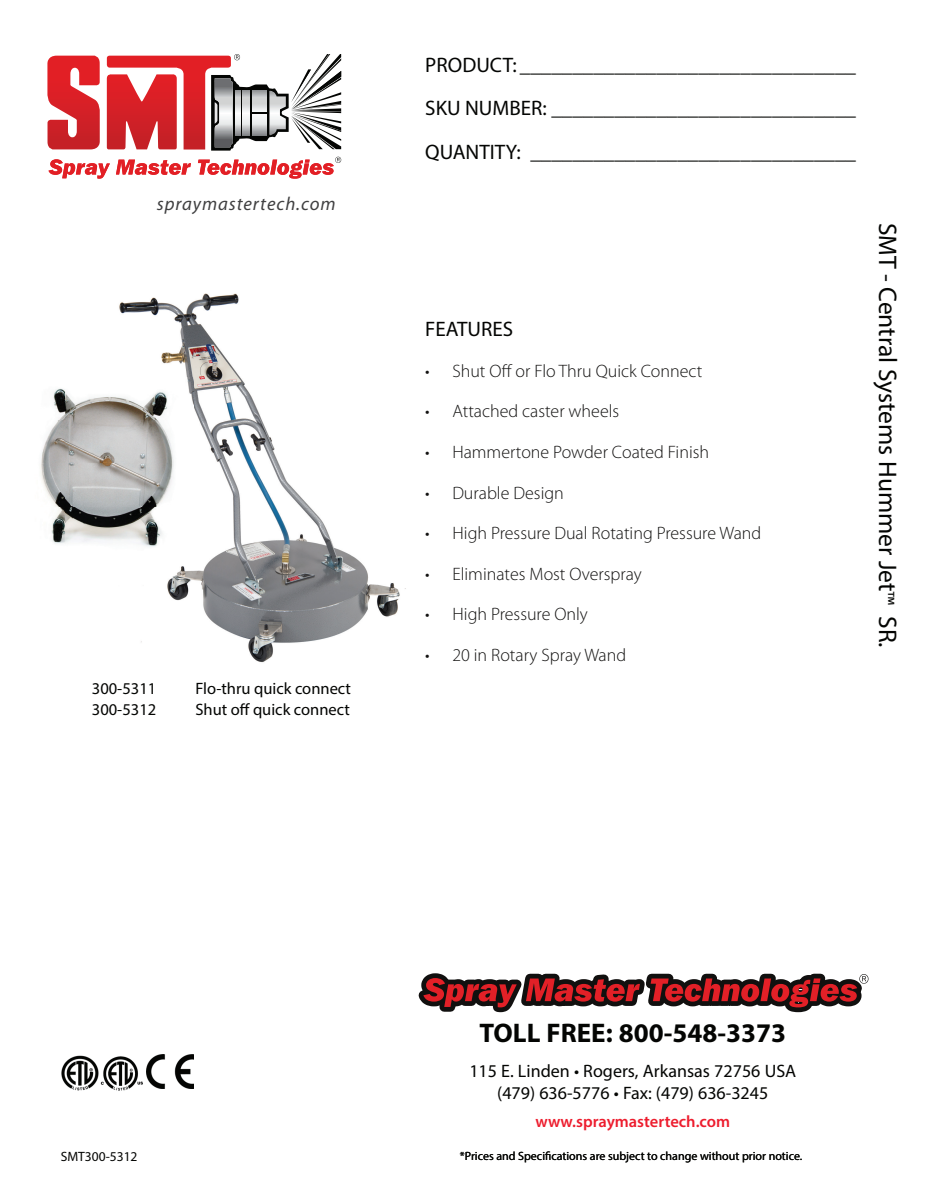
<style>
.page{position:relative;width:932px;height:1202px;background:#fff}
.page>*{position:absolute;margin:0;border:0;box-sizing:border-box;transform-origin:0 0}
.t1{font:700 27px "Myriad Pro";color:#040503}
.t2{font:25.5px "Myriad Pro";color:#040503}
.t3{font:21px/43.5px "Myriad Pro";color:#040503;text-align:justify}
.t4{font:italic 18.75px "Myriad Pro";letter-spacing:.05em;color:#404041}
.t5{font:300 18px "Myriad Pro";color:#131211}
.t6{font:18px/21.6px "Myriad Pro";color:#040503;text-align:center}
.t7{font:16.5px "Myriad Pro";color:#040503}
.t8{font:600 16.5px "Myriad Pro";color:#ed1d2e}
.t9{font:13.5px "Myriad Pro";color:#040503}
.t10{font:12px "Myriad Pro";color:#040503}
.s1{font-size:22.5px}
</style>
<div class="page">
<img style="left:119px;top:293px;width:287px;height:370px">
<svg style="left:47px;top:56px;width:53px;height:93px"></svg>
<svg style="left:49px;top:159px;width:61px;height:20px"></svg>
<svg style="left:116px;top:160px;width:75px;height:15px"></svg>
<svg style="left:198px;top:157px;width:143px;height:22px"></svg>
<svg style="left:107px;top:54px;width:234px;height:97px"></svg>
<svg style="left:418px;top:973px;width:451px;height:40px"></svg>
<img style="left:146px;top:1054px;width:48px;height:34px">
<img style="left:61px;top:1055px;width:82px;height:36px">
<img style="left:99px;top:1055px;width:1px;height:36px">
<img style="left:40px;top:377px;width:154px;height:173px">
<p class="t4" style="left:157px;top:192px;width:180px">spraymastertech.com</p>
<p class="t7" style="left:92px;top:678px;width:66px">300-5311</p>
<p class="t7" style="left:195px;top:678px;width:157px">Flo-thru quick connect</p>
<p class="t7" style="left:92px;top:699px;width:66px">300-5312</p>
<p class="t7" style="left:195px;top:699px;width:156px">Shut off quick connect</p>
<p class="t3" style="left:425px;top:43px;width:432px">PRODUCT: ________________________________ SKU NUMBER: _____________________________ QUANTITY: _______________________________</p>
<p class="t3" style="left:425px;top:307px;width:89px">FEATURES</p>
<p class="t5" style="left:425px;top:361px;width:278px">• Shut Off or Flo Thru Quick Connect</p>
<p class="t5" style="left:425px;top:401px;width:195px">• Attached caster wheels</p>
<p class="t5" style="left:425px;top:442px;width:285px">• Hammertone Powder Coated Finish</p>
<p class="t5" style="left:425px;top:482px;width:140px">• Durable Design</p>
<p class="t5" style="left:425px;top:523px;width:337px">• High Pressure Dual Rotating Pressure Wand</p>
<p class="t5" style="left:425px;top:563px;width:218px">• Eliminates Most Overspray</p>
<p class="t5" style="left:425px;top:604px;width:164px">• High Pressure Only</p>
<p class="t5" style="left:425px;top:644px;width:202px">• 20 in Rotary Spray Wand</p>
<h2 class="t2" style="left:903px;top:223px;width:426px;rotate:90deg">SMT - Central Systems Hummer Jet<span class="s1">™</span> SR.</h2>
<p class="t9" style="left:61px;top:1148px;width:78px">SMT300-5312</p>
<h1 class="t1" style="left:479px;top:1015px;width:308px">TOLL FREE: 800-548-3373</h1>
<p class="t6" style="left:469px;top:1060px;width:328px">115 E. Linden • Rogers, Arkansas 72756 USA (479) 636-5776 • Fax: (479) 636-3245</p>
<p class="t8" style="left:535px;top:1111px;width:196px">www.spraymastertech.com</p>
<p class="t10" style="left:460px;top:1148px;width:344px">*Prices and Specifications are subject to change without prior notice.</p>
</div>
